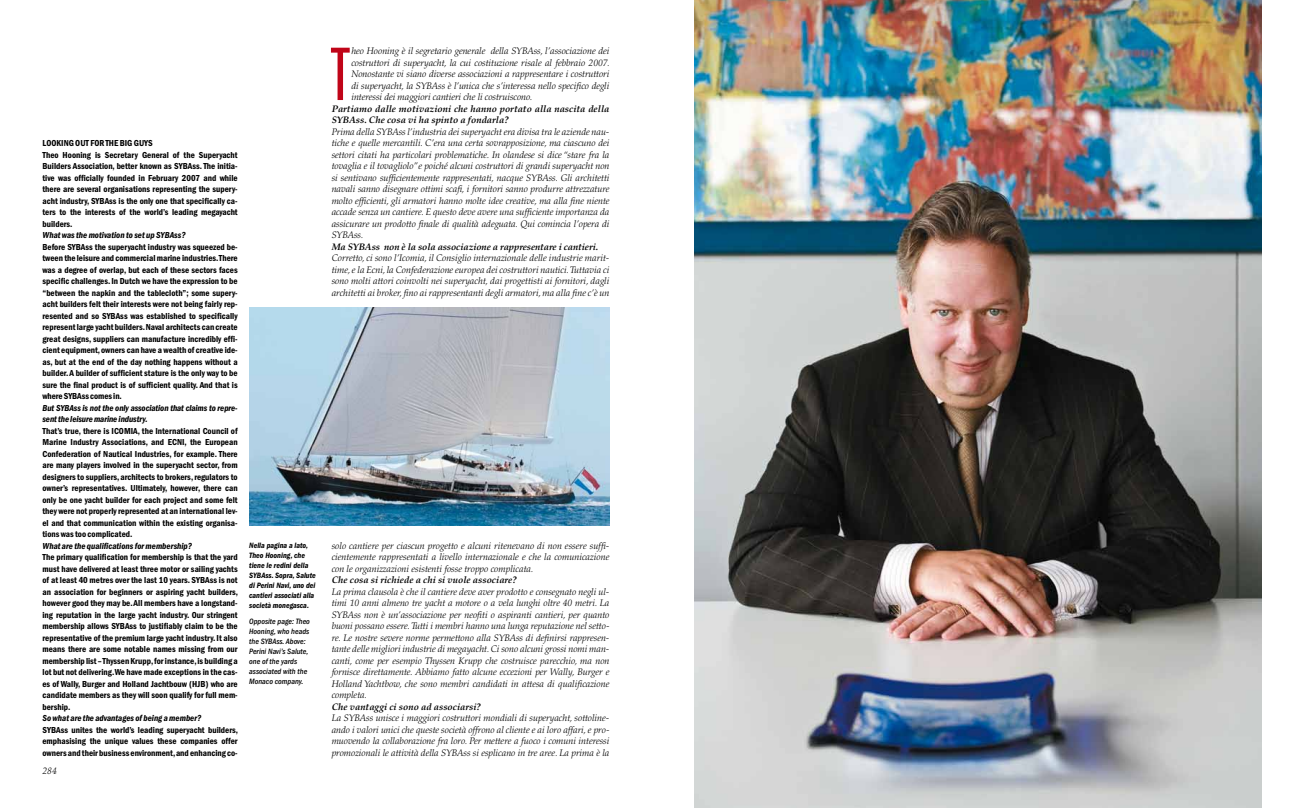
<style>
.page{position:relative;width:1304px;height:808px;background:#fff}
.page>*{position:absolute;margin:0;border:0;box-sizing:border-box;transform-origin:0 0}
.t1{font:78.5px "ITC Franklin Gothic Std Bk X Cp";color:#c00418}
.t2{font:italic 300 9.5px/11.5px "Palatino";color:#000;text-align:justify}
.t3{font:italic 700 9.5px/11.5px "Palatino";color:#000}
.t4{font:9px/11.5px "ITC Franklin Gothic Std Dm Cd";color:#000;text-align:justify}
.t5{font:9px/11.5px "ITC Franklin Gothic Std Dm Cd It";color:#000}
.t6{font:8px/10px "ITC Franklin Gothic Std Dm Cd It";color:#000}
.t7{font:italic 500 condensed 8px/10px "ITC Franklin Gothic Std";color:#000}
</style>
<div class="page">
<img style="left:694px;top:0;width:567px;height:808px">
<img style="left:249px;top:307px;width:360px;height:219px">
<p class="t4" style="left:43px;top:137px;width:197px;text-align:left">LOOKING OUT FOR THE BIG GUYS<br>Theo Hooning is Secretary General of the Superyacht Builders Association, better known as SYBAss. The initia&shy;tive was officially founded in February 2007 and while there are several organisations representing the supery&shy;acht industry, SYBAss is the only one that specifically ca&shy;ters to the interests of the world’s leading megayacht builders.</p>
<p class="t5" style="left:43px;top:229px;width:144px">What was the motivation to set up SYBAss?</p>
<p class="t4" style="left:43px;top:241px;width:197px">Before SYBAss the superyacht industry was squeezed be&shy;tween the leisure and commercial marine industries. There was a degree of overlap, but each of these sectors faces specific challenges. In Dutch we have the expression to be “between the napkin and the tablecloth”; some supery&shy;acht builders felt their interests were not being fairly rep&shy;resented and so SYBAss was established to specifically represent large yacht builders. Naval architects can create great designs, suppliers can manufacture incredibly effi&shy;cient equipment, owners can have a wealth of creative ide&shy;as, but at the end of the day nothing happens without a builder. A builder of sufficient stature is the only way to be sure the final product is of sufficient quality. And that is where SYBAss comes in.</p>
<p class="t5" style="left:43px;top:402px;width:197px">But SYBAss is not the only association that claims to repre&shy;sent the leisure marine industry.</p>
<p class="t4" style="left:43px;top:425px;width:197px">That’s true, there is ICOMIA, the International Council of Marine Industry Associations, and ECNI, the European Confederation of Nautical Industries, for example. There are many players involved in the superyacht sector, from designers to suppliers, architects to brokers, regulators to owner’s representatives. Ultimately, however, there can only be one yacht builder for each project and some felt they were not properly represented at an international lev&shy;el and that communication within the existing organisa&shy;tions was too complicated.</p>
<p class="t5" style="left:43px;top:540px;width:151px">What are the qualifications for membership?</p>
<p class="t4" style="left:43px;top:551px;width:197px">The primary qualification for membership is that the yard must have delivered at least three motor or sailing yachts of at least 40 metres over the last 10 years. SYBAss is not an association for beginners or aspiring yacht builders, however good they may be. All members have a longstand&shy;ing reputation in the large yacht industry. Our stringent membership allows SYBAss to justifiably claim to be the representative of the premium large yacht industry. It also means there are some notable names missing from our membership list – Thyssen Krupp, for instance, is building a lot but not delivering. We have made exceptions in the cas&shy;es of Wally, Burger and Holland Jachtbouw (HJB) who are candidate members as they will soon qualify for full mem&shy;bership.</p>
<p class="t5" style="left:43px;top:712px;width:160px">So what are the advantages of being a member?</p>
<p class="t4" style="left:43px;top:724px;width:197px">SYBAss unites the world’s leading superyacht builders, emphasising the unique values these companies offer owners and their business environment, and enhancing co-</p>
<p class="t2" style="left:43px;top:765px;width:16px">284</p>
<p class="t6" style="left:249px;top:540px;width:68px">Nella pagina a lato,<br>Theo Hooning, che tiene le redini della<br>SYBAss. Sopra, Salute di Perini Navi, uno dei cantieri associati alla società monegasca.</p>
<p class="t7" style="left:249px;top:616px;width:62px">Opposite page: Theo<br>Hooning, who heads the SYBAss. Above:<br>Perini Navi’s Salute, one of the yards associated with the<br>Monaco company.</p>
<h1 class="t1" style="left:332px;top:34px;width:19px">T</h1>
<p class="t2" style="left:351px;top:45px;width:260px">heo Hooning è il segretario generale della SYBAss, l’associazione dei costruttori di superyacht, la cui costituzione risale al febbraio 2007.<br>Nonostante vi siano diverse associazioni a rappresentare i costruttori di superyacht, la SYBAss è l’unica che s’interessa nello specifico degli interessi dei maggiori cantieri che li costruiscono.</p>
<p class="t3" style="left:332px;top:103px;width:279px">Partiamo dalle motivazioni che hanno portato alla nascita della<br>SYBAss. Che cosa vi ha spinto a fondarla?</p>
<p class="t2" style="left:332px;top:126px;width:279px">Prima della SYBAss l’industria dei superyacht era divisa tra le aziende nau&shy;tiche e quelle mercantili. C’era una certa sovrapposizione, ma ciascuno dei settori citati ha particolari problematiche. In olandese si dice “stare fra la tovaglia e il tovagliolo” e poiché alcuni costruttori di grandi superyacht non si sentivano sufficientemente rappresentati, nacque SYBAss. Gli architetti navali sanno disegnare ottimi scafi, i fornitori sanno produrre attrezzature molto efficienti, gli armatori hanno molte idee creative, ma alla fine niente accade senza un cantiere. E questo deve avere una sufficiente importanza da assicurare un prodotto finale di qualità adeguata. Qui comincia l’opera di SYBAss.</p>
<p class="t3" style="left:332px;top:241px;width:268px">Ma SYBAss non è la sola associazione a rappresentare i cantieri.</p>
<p class="t2" style="left:332px;top:252px;width:279px">Corretto, ci sono l’Icomia, il Consiglio internazionale delle industrie marit&shy;time, e la Ecni, la Confederazione europea dei costruttori nautici. Tuttavia ci sono molti attori coinvolti nei superyacht, dai progettisti ai fornitori, dagli architetti ai broker, fino ai rappresentanti degli armatori, ma alla fine c’è un</p>
<p class="t2" style="left:332px;top:540px;width:279px">solo cantiere per ciascun progetto e alcuni ritenevano di non essere suffi&shy;cientemente rappresentati a livello internazionale e che la comunicazione con le organizzazioni esistenti fosse troppo complicata.</p>
<p class="t3" style="left:332px;top:574px;width:186px">Che cosa si richiede a chi si vuole associare?</p>
<p class="t2" style="left:332px;top:586px;width:279px">La prima clausola è che il cantiere deve aver prodotto e consegnato negli ul&shy;timi 10 anni almeno tre yacht a motore o a vela lunghi oltre 40 metri. La SYBAss non è un’associazione per neofiti o aspiranti cantieri, per quanto buoni possano essere. Tutti i membri hanno una lunga reputazione nel setto&shy;re. Le nostre severe norme permettono alla SYBAss di definirsi rappresen&shy;tante delle migliori industrie di megayacht. Ci sono alcuni grossi nomi man&shy;canti, come per esempio Thyssen Krupp che costruisce parecchio, ma non fornisce direttamente. Abbiamo fatto alcune eccezioni per Wally, Burger e Holland Yachtbow, che sono membri candidati in attesa di qualificazione completa.</p>
<p class="t3" style="left:332px;top:701px;width:151px">Che vantaggi ci sono ad associarsi?</p>
<p class="t2" style="left:332px;top:712px;width:279px">La SYBAss unisce i maggiori costruttori mondiali di superyacht, sottoline&shy;ando i valori unici che queste società offrono al cliente e ai loro affari, e pro&shy;muovendo la collaborazione fra loro. Per mettere a fuoco i comuni interessi promozionali le attività della SYBAss si esplicano in tre aree. La prima è la</p>
</div>
